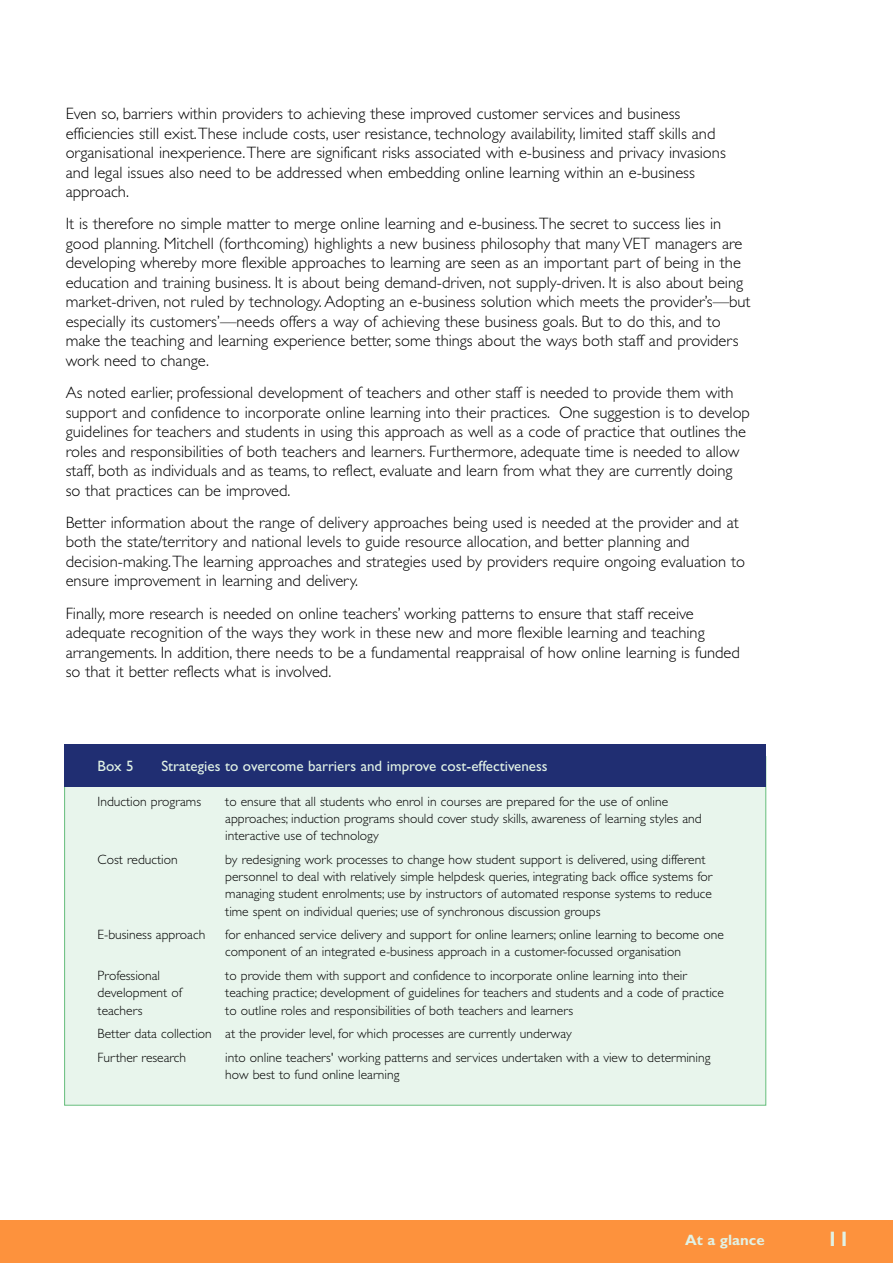
<style>
.page{position:relative;width:893px;height:1263px;background:#fff}
.page>*{position:absolute;margin:0;border:0;box-sizing:border-box;transform-origin:0 0}
.t1{font:700 21px "Gill Sans";color:#e1f2e5}
.t2{font:300 16.5px/19.5px "Gill Sans";color:#000}
.t3{font:15px "Gill Sans";color:#e1f2e5}
.t4{font:700 15px "Gill Sans";color:#e1f2e5}
.t5{font:300 13.5px/17.2px "Gill Sans";color:#000}
</style>
<div class="page">
<div style="left:0;top:1220px;width:892px;height:43px;background:#fd923d"></div>
<div style="left:65px;top:757px;width:700px;height:348px;background:#e8f5ec"></div>
<div style="left:64px;top:744px;width:702px;height:42px;background:#202e72"></div>
<p class="t2" style="left:66px;top:106px;width:661px">Even so, barriers within providers to achieving these improved customer services and business efficiencies still exist.These include costs, user resistance, technology availability, limited staff skills and organisational inexperience.There are significant risks associated with e-business and privacy invasions and legal issues also need to be addressed when embedding online learning within an e-business approach.</p>
<p class="t2" style="left:66px;top:216px;width:686px">It is therefore no simple matter to merge online learning and e-business.The secret to success lies in good planning. Mitchell (forthcoming) highlights a new business philosophy that many VET managers are developing whereby more flexible approaches to learning are seen as an important part of being in the education and training business. It is about being demand-driven, not supply-driven. It is also about being market-driven, not ruled by technology. Adopting an e-business solution which meets the provider’s—but especially its customers’—needs offers a way of achieving these business goals. But to do this, and to make the teaching and learning experience better, some things about the ways both staff and providers work need to change.</p>
<p class="t2" style="left:66px;top:385px;width:685px">As noted earlier, professional development of teachers and other staff is needed to provide them with support and confidence to incorporate online learning into their practices. One suggestion is to develop guidelines for teachers and students in using this approach as well as a code of practice that outlines the roles and responsibilities of both teachers and learners. Furthermore, adequate time is needed to allow staff, both as individuals and as teams, to reflect, evaluate and learn from what they are currently doing so that practices can be improved.</p>
<p class="t2" style="left:66px;top:514px;width:681px">Better information about the range of delivery approaches being used is needed at the provider and at both the state/territory and national levels to guide resource allocation, and better planning and decision-making.The learning approaches and strategies used by providers require ongoing evaluation to ensure improvement in learning and delivery.</p>
<p class="t2" style="left:66px;top:605px;width:675px">Finally, more research is needed on online teachers’ working patterns to ensure that staff receive adequate recognition of the ways they work in these new and more flexible learning and teaching arrangements. In addition, there needs to be a fundamental reappraisal of how online learning is funded so that it better reflects what is involved.</p>
<p class="t3" style="left:98px;top:761px;width:38px">Box 5</p>
<p class="t3" style="left:161px;top:761px;width:388px">Strategies to overcome barriers and improve cost-effectiveness</p>
<p class="t5" style="left:98px;top:794px;width:105px">Induction programs</p>
<p class="t5" style="left:225px;top:794px;width:478px">to ensure that all students who enrol in courses are prepared for the use of online approaches; induction programs should cover study skills, awareness of learning styles and interactive use of technology</p>
<p class="t5" style="left:98px;top:852px;width:82px">Cost reduction</p>
<p class="t5" style="left:225px;top:852px;width:488px">by redesigning work processes to change how student support is delivered, using different personnel to deal with relatively simple helpdesk queries, integrating back office systems for managing student enrolments; use by instructors of automated response systems to reduce time spent on individual queries; use of synchronous discussion groups</p>
<p class="t5" style="left:98px;top:927px;width:109px">E-business approach</p>
<p class="t5" style="left:225px;top:927px;width:500px">for enhanced service delivery and support for online learners; online learning to become one component of an integrated e-business approach in a customer-focussed organisation</p>
<p class="t5" style="left:98px;top:968px;width:64px">Professional</p>
<p class="t5" style="left:225px;top:968px;width:463px">to provide them with support and confidence to incorporate online learning into their</p>
<p class="t5" style="left:98px;top:986px;width:86px">development of</p>
<p class="t5" style="left:225px;top:986px;width:500px">teaching practice; development of guidelines for teachers and students and a code of practice</p>
<p class="t5" style="left:98px;top:1003px;width:46px">teachers</p>
<p class="t5" style="left:98px;top:1000px;width:477px;line-height:23.7px;text-align:justify;text-indent:128px">to outline roles and responsibilities of both teachers and learners Better data collection at the provider level, for which processes are currently underway Further research</p>
<p class="t5" style="left:225px;top:1050px;width:486px">into online teachers' working patterns and services undertaken with a view to determining how best to fund online learning</p>
<p class="t4" style="left:685px;top:1235px;width:81px">At a glance</p>
<p class="t1" style="left:826px;top:1232px;width:25px">11</p>
</div>
